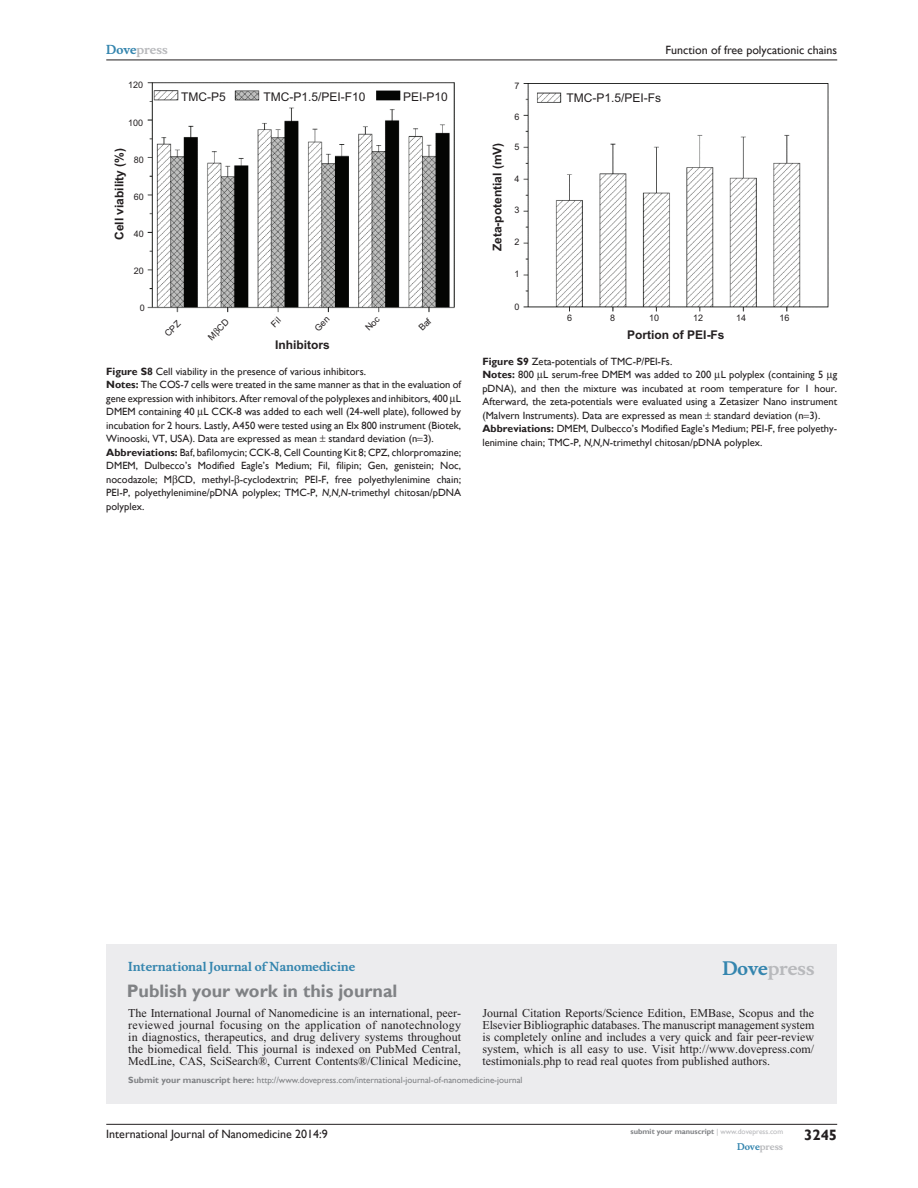
<style>
.page{position:relative;width:918px;height:1188px;background:#fff}
.page>*{position:absolute;margin:0;border:0;box-sizing:border-box;transform-origin:0 0}
.PromBx-H1{font:700 18px "Gill Sans";color:#808285}
.PromBx-Brand{font:700 18px "Musee";color:#b8b9bc}
.t1{font:700 15px "Gill Sans";color:#231f20}
.PromBx-Tx{font:12px/12px "Times New Roman";color:#231f20;text-align:justify}
.t2{font:12px "Gill Sans";color:#231f20}
.t3{font:700 12px "Arial";color:#231f20}
.t4{font:12px "Arial";color:#231f20}
.PromBx-JrnlName{font:700 12px "Musee";color:#3485ae}
.t5{font:700 12px "Musee";color:#b8b9bc}
.FC{font:10.5px/13.5px "Gill Sans";color:#231f20;text-align:justify}
.PromBx-SubmitMssWebA{font:9px "Gill Sans";color:#808285}
.t6{font:9px "Arial";color:#231f20}
.t7{font:700 9px "Musee";color:#b8b9bc}
.t8{font:700 7.5px "Gill Sans";color:#808285}
.s1{color:#3485ae}
.s2{font-weight:700}
.s3{font-style:italic}
.s4{font-weight:400;color:#b8b9bc}
</style>
<div class="page">
<div style="left:106px;top:944px;width:731px;height:159px;background:#ececee"></div>
<hr style="left:106px;top:1124px;width:731px;height:1px;background:#231f20">
<hr style="left:106px;top:60px;width:731px;height:1px;background:#231f20">
<img style="left:148px;top:83px;width:306px;height:230px">
<img style="left:523px;top:83px;width:306px;height:228px">
<p class="t5" style="left:106px;top:43px;width:63px"><span class="s1">Dove</span>press</p>
<p class="t6" style="left:128px;top:79px;width:17px">120</p>
<p class="t6" style="left:128px;top:117px;width:17px">100</p>
<p class="t6" style="left:134px;top:154px;width:12px">80</p>
<p class="t6" style="left:134px;top:191px;width:12px">60</p>
<p class="t6" style="left:134px;top:228px;width:12px">40</p>
<p class="t6" style="left:134px;top:265px;width:12px">20</p>
<p class="t6" style="left:140px;top:302px;width:7px">0</p>
<p class="t3" style="left:111px;top:240px;width:94px;rotate:-90deg">Cell viability (%)</p>
<p class="t4" style="left:181px;top:89px;width:46px">TMC-P5</p>
<p class="t4" style="left:263px;top:89px;width:104px">TMC-P1.5/PEI-F10</p>
<p class="t4" style="left:403px;top:89px;width:46px">PEI-P10</p>
<p class="t3" style="left:275px;top:337px;width:56px">Inhibitors</p>
<p class="FC" style="left:106px;top:365px;width:261px"><span class="s2">Figure S8</span> Cell viability in the presence of various inhibitors.</p>
<p class="FC" style="left:106px;top:378px;width:356px"><span class="s2">Notes:</span> The COS-7 cells were treated in the same manner as that in the evaluation of gene expression with inhibitors. After removal of the polyplexes and inhibitors, 400 L DMEM containing 40 L CC K-8 was added to each well (24-well plate), followed by incubation for 2 hours. Lastly, A450 were tested using an Elx 800 instrument (Biotek, Winooski, VT, USA). Data are expressed as mean standard deviation (n 3).</p>
<p class="FC" style="left:106px;top:446px;width:356px"><span class="s2">Abbreviations:</span> Baf, bafilomycin; CCK-8, Cell Counting Kit 8; CPZ, chlorpromazine; DMEM, Dulbecco’s Modified Eagle’s Medium; Fil, filipin; Gen, genistein; Noc, nocodazole; M CD, methyl- -cyclodextrin; PEI-F, free polyethylenimine chain; PEI-P, polyethylenimine/pDNA polyplex; TMC-P, <span class="s3">N,N,N</span>-trimethyl chitosan/pDNA polyplex.</p>
<p class="t3" style="left:489px;top:251px;width:110px;rotate:-90deg">Zeta-potential (mV)</p>
<p class="t6" style="left:514px;top:79px;width:7px">7</p>
<p class="t6" style="left:514px;top:111px;width:7px">6</p>
<p class="t6" style="left:514px;top:141px;width:7px">5</p>
<p class="t6" style="left:514px;top:172px;width:7px">4</p>
<p class="t6" style="left:514px;top:204px;width:7px">3</p>
<p class="t6" style="left:514px;top:235px;width:7px">2</p>
<p class="t6" style="left:514px;top:268px;width:7px">1</p>
<p class="t6" style="left:514px;top:301px;width:7px">0</p>
<p class="t2" style="left:666px;top:43px;width:173px">Function of free polycationic chains</p>
<p class="t4" style="left:567px;top:90px;width:96px">TMC-P1.5/PEI-Fs</p>
<p class="t6" style="left:567px;top:312px;width:7px">6</p>
<p class="t6" style="left:610px;top:312px;width:7px">8</p>
<p class="t6" style="left:649px;top:312px;width:12px">10</p>
<p class="t6" style="left:693px;top:312px;width:12px">12</p>
<p class="t6" style="left:736px;top:312px;width:12px">14</p>
<p class="t6" style="left:780px;top:312px;width:12px">16</p>
<p class="t3" style="left:627px;top:327px;width:99px">Portion of PEI-Fs</p>
<p class="FC" style="left:482px;top:355px;width:191px"><span class="s2">Figure S9</span> Zeta-potentials of TMC-P/PEI-Fs.</p>
<p class="FC" style="left:482px;top:368px;width:356px"><span class="s2">Notes:</span> 800 L serum-free DMEM was added to 200 L polyplex (containing 5 g pDNA), and then the mixture was incubated at room temperature for 1 hour.<br>Afterward, the zeta-potentials were evaluated using a Zetasizer Nano instrument (Malvern Instruments). Data are expressed as mean standard deviation (n 3).</p>
<p class="FC" style="left:482px;top:422px;width:355px"><span class="s2">Abbreviations:</span> DMEM, Dulbecco’s Modified Eagle’s Medium; PEI-F, free polyethy&shy;lenimine chain; TMC-P, <span class="s3">N,N,N</span>-trimethyl chitosan/pDNA polyplex.</p>
<p class="PromBx-JrnlName" style="left:128px;top:959px;width:228px">International Journal of Nanomedicine</p>
<p class="PromBx-H1" style="left:127px;top:980px;width:272px">Publish your work in this journal</p>
<p class="PromBx-Brand" style="left:722px;top:958px;width:94px"><span class="s1">Dove</span>press</p>
<p class="PromBx-Tx" style="left:128px;top:1007px;width:334px">The International Journal of Nanomedicine is an international, peer&shy;reviewed journal focusing on the application of nanotechnology in diagnostics, therapeutics, and drug delivery systems throughout the biomedical field. This journal is indexed on PubMed Central, MedLine, CAS, SciSearch®, Current Contents®/Clinical Medicine,</p>
<p class="PromBx-Tx" style="left:482px;top:1007px;width:334px">Journal Citation Reports/Science Edition, EMBase, Scopus and the Elsevier Bibliographic databases. The manuscript management system is completely online and includes a very quick and fair peer-review system, which is all easy to use. Visit http://www.dovepress.com/ testimonials.php to read real quotes from published authors.</p>
<p class="PromBx-SubmitMssWebA" style="left:128px;top:1075px;width:396px"><span class="s2">Submit your manuscript here:</span> http://www.dovepress.com/international-journal-of-nanomedicine-journal</p>
<p class="t2" style="left:106px;top:1127px;width:223px">International Journal of Nanomedicine 2014:9</p>
<p class="t8" style="left:631px;top:1127px;width:154px">submit your manuscript <span class="s4">| www.dovepress.com</span></p>
<p class="t7" style="left:737px;top:1141px;width:48px"><span class="s1">Dove</span>press</p>
<h2 class="t1" style="left:804px;top:1126px;width:35px">3245</h2>
</div>
